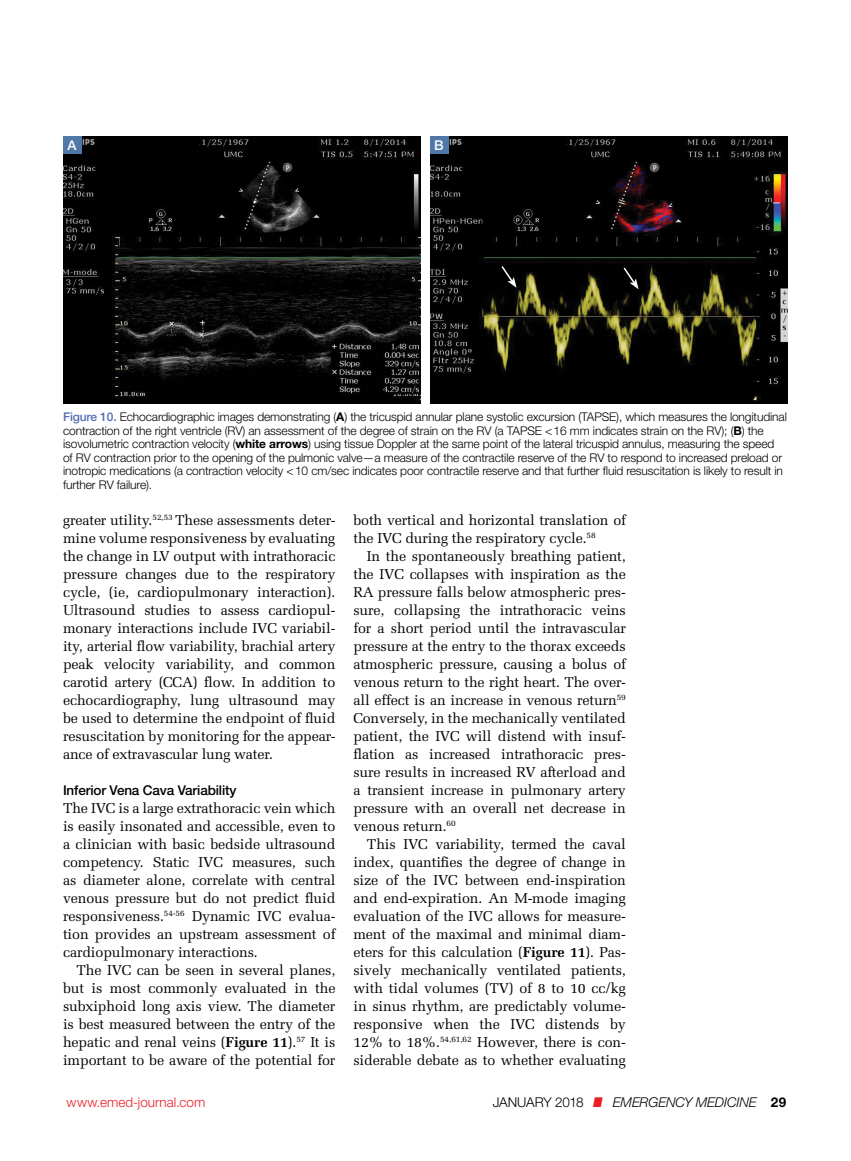
<style>
.page{position:relative;width:851px;height:1161px;background:#fff}
.page>*{position:absolute;margin:0;border:0;box-sizing:border-box;transform-origin:0 0}
.t1{font:14.25px/18px "Melior LT Std";letter-spacing:-.01em;color:#000;text-align:justify}
.t2{font:italic 300 13.5px "Helvetica Neue LT Std";letter-spacing:-.005em;color:#000}
.t3{font:500 13.5px "Helvetica Neue LT Std";letter-spacing:-.01em;color:#000}
.t4{font:300 13.5px "Helvetica Neue LT Std";color:#ed1d24}
.t5{font:500 13.5px "Helvetica Neue LT Std";color:#fff}
.t6{font:300 12px/13.5px "Helvetica Neue LT Std";letter-spacing:-.01em;color:#000}
.s1{font-weight:500;color:#516cb3}
.s2{font-weight:700}
.s3{font-style:normal}
.s4{font-weight:900;color:#ed1d24}
.s5{font-weight:700;font-style:normal}
</style>
<div class="page">
<img style="left:63px;top:136px;width:358px;height:268px">
<img style="left:430px;top:136px;width:358px;height:268px">
<div style="left:63px;top:136px;width:18px;height:18px;background:#4f78a8"></div>
<div style="left:430px;top:136px;width:18px;height:18px;background:#4f78a8"></div>
<svg style="left:500px;top:264px;width:16px;height:24px"></svg>
<svg style="left:622px;top:266px;width:16px;height:23px"></svg>
<p class="t5" style="left:67px;top:137px;width:11px">A</p>
<p class="t5" style="left:434px;top:137px;width:11px">B</p>
<p class="t6" style="left:63px;top:410px;width:725px"><span class="s1">Figure 10.</span> Echocardiographic images demonstrating (<span class="s2">A</span>) the tricuspid annular plane systolic excursion (TAPSE), which measures the longitudinal contraction of the right ventricle (RV) an assessment of the degree of strain on the RV (a TAPSE &lt;16 mm indicates strain on the RV); (<span class="s2">B</span>) the isovolumetric contraction velocity (<span class="s2">white arrows</span>) using tissue Doppler at the same point of the lateral tricuspid annulus, measuring the speed of RV contraction prior to the opening of the pulmonic valve—a measure of the contractile reserve of the RV to respond to increased preload or inotropic medications (a contraction velocity &lt;10 cm/sec indicates poor contractile reserve and that further fluid resuscitation is likely to result in further RV failure).</p>
<p class="t1" style="left:63px;top:511px;width:274px">greater utility.<sup>52,53</sup> These assessments deter&shy;mine volume responsiveness by evaluating the change in LV output with intrathoracic pressure changes due to the respiratory cycle, (ie, cardiopulmonary interaction).<br>Ultrasound studies to assess cardiopul&shy;monary interactions include IVC variabil&shy;ity, arterial flow variability, brachial artery peak velocity variability, and common carotid artery (CCA) flow. In addition to echocardiography, lung ultrasound may be used to determine the endpoint of fluid resuscitation by monitoring for the appear&shy;ance of extravascular lung water.</p>
<p class="t3" style="left:63px;top:782px;width:175px">Inferior Vena Cava Variability</p>
<p class="t1" style="left:63px;top:799px;width:274px">The IVC is a large extrathoracic vein which is easily insonated and accessible, even to a clinician with basic bedside ultrasound competency. Static IVC measures, such as diameter alone, correlate with central venous pressure but do not predict fluid responsiveness.<sup>54-56</sup> Dynamic IVC evalua&shy;tion provides an upstream assessment of cardiopulmonary interactions.</p>
<p class="t1" style="left:63px;top:961px;width:274px;text-indent:14px">The IVC can be seen in several planes, but is most commonly evaluated in the subxiphoid long axis view. The diameter is best measured between the entry of the hepatic and renal veins (<span class="s2">Figure 11</span>).<sup>57</sup> It is important to be aware of the potential for</p>
<p class="t1" style="left:353px;top:511px;width:274px">both vertical and horizontal translation of the IVC during the respiratory cycle.<sup>58</sup></p>
<p class="t1" style="left:353px;top:547px;width:274px;text-indent:13px">In the spontaneously breathing patient, the IVC collapses with inspiration as the RA pressure falls below atmospheric pres&shy;sure, collapsing the intrathoracic veins for a short period until the intravascular pressure at the entry to the thorax exceeds atmospheric pressure, causing a bolus of venous return to the right heart. The over&shy;all effect is an increase in venous return<sup>59<br></sup>Conversely, in the mechanically ventilated patient, the IVC will distend with insuf&shy;flation as increased intrathoracic pres&shy;sure results in increased RV afterload and a transient increase in pulmonary artery pressure with an overall net decrease in venous return.<sup>60</sup></p>
<p class="t1" style="left:353px;top:835px;width:274px;text-indent:14px">This IVC variability, termed the caval index, quantifies the degree of change in size of the IVC between end-inspiration and end-expiration. An M-mode imaging evaluation of the IVC allows for measure&shy;ment of the maximal and minimal diam&shy;eters for this calculation (<span class="s2">Figure 11</span>). Pas&shy;sively mechanically ventilated patients, with tidal volumes (TV) of 8 to 10 cc/kg in sinus rhythm, are predictably volume&shy;responsive when the IVC distends by 12% to 18%.<sup>54,61,62</sup> However, there is con&shy;siderable debate as to whether evaluating</p>
<p class="t4" style="left:67px;top:1094px;width:140px">www.emed-journal.com</p>
<p class="t2" style="left:492px;top:1094px;width:295px"><span class="s3">JANUARY 2018</span> <span class="s4">I</span> EMERGENCY MEDICINE <span class="s5">29</span></p>
</div>
